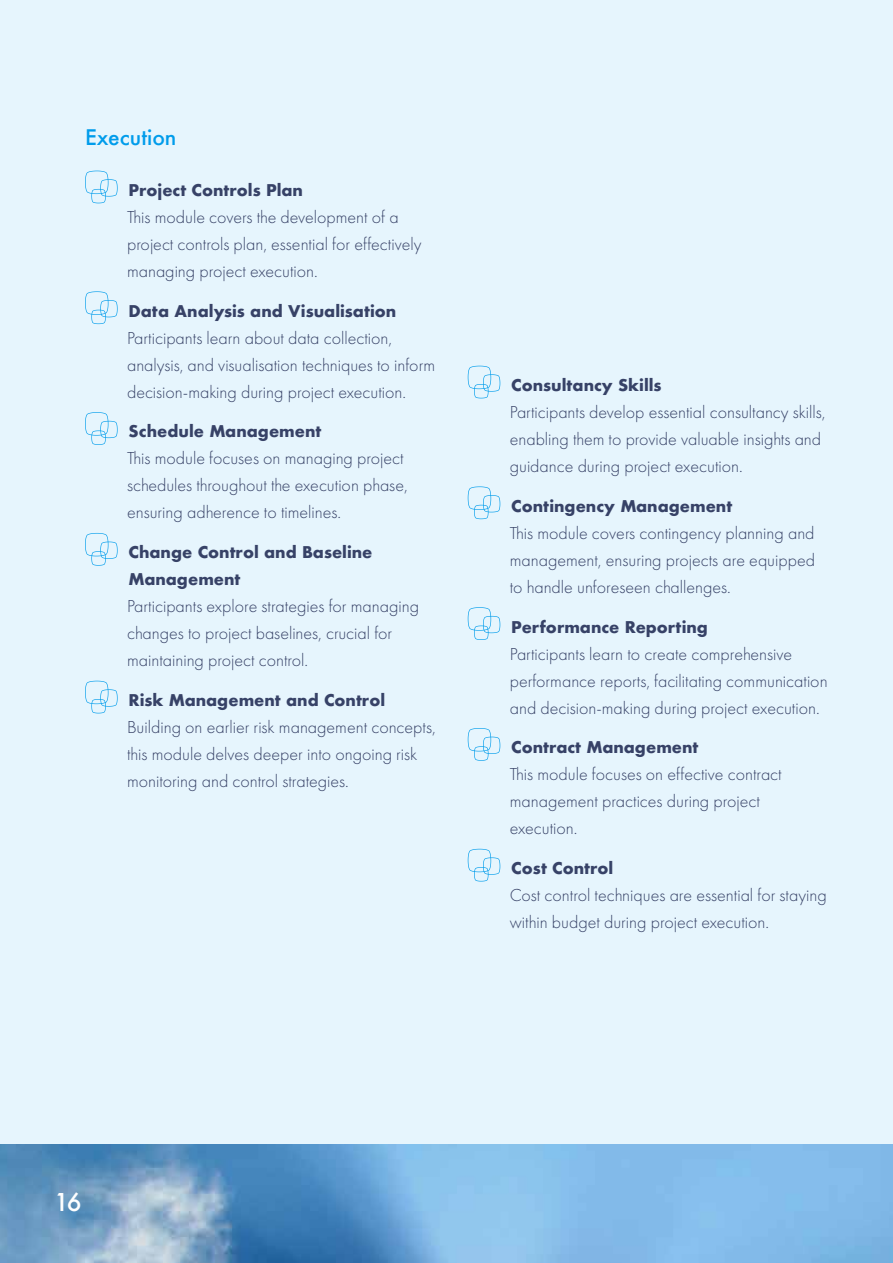
<style>
.page{position:relative;width:893px;height:1263px;background:#fff}
.page>*{position:absolute;margin:0;border:0;box-sizing:border-box;transform-origin:0 0}
.t1{font:500 24px "Futura";color:#fff}
.t2{font:500 21px "Futura";color:#009ceb}
.t3{font:300 18px/27px "Futura PT";color:#374267}
.t4{font:700 15.75px/27px "Futura";color:#374267}
</style>
<div class="page">
<img style="left:0;top:1144px;width:893px;height:119px">
<div style="left:0;top:0;width:893px;height:1144px;background:#e6f5fd"></div>
<svg style="left:85px;top:171px;width:33px;height:32px"></svg>
<svg style="left:85px;top:291px;width:33px;height:33px"></svg>
<svg style="left:85px;top:412px;width:33px;height:33px"></svg>
<svg style="left:85px;top:533px;width:33px;height:33px"></svg>
<svg style="left:85px;top:681px;width:33px;height:32px"></svg>
<svg style="left:468px;top:366px;width:32px;height:32px"></svg>
<svg style="left:468px;top:486px;width:32px;height:33px"></svg>
<svg style="left:468px;top:607px;width:32px;height:33px"></svg>
<svg style="left:468px;top:728px;width:32px;height:33px"></svg>
<svg style="left:468px;top:849px;width:32px;height:32px"></svg>
<p class="t2" style="left:85px;top:123px;width:93px">Execution</p>
<p class="t4" style="left:129px;top:176px;width:176px">Project Controls Plan</p>
<p class="t3" style="left:127px;top:204px;width:296px">This module covers the development of a project controls plan, essential for effectively managing project execution.</p>
<p class="t4" style="left:129px;top:297px;width:269px">Data Analysis and Visualisation</p>
<p class="t3" style="left:127px;top:324px;width:310px">Participants learn about data collection, analysis, and visualisation techniques to inform decision-making during project execution.</p>
<p class="t4" style="left:129px;top:418px;width:194px">Schedule Management</p>
<p class="t3" style="left:127px;top:445px;width:282px">This module focuses on managing project schedules throughout the execution phase, ensuring adherence to timelines.</p>
<p class="t4" style="left:129px;top:539px;width:245px">Change Control and Baseline<br>Management</p>
<p class="t3" style="left:127px;top:593px;width:293px">Participants explore strategies for managing changes to project baselines, crucial for maintaining project control.</p>
<p class="t4" style="left:129px;top:686px;width:258px">Risk Management and Control</p>
<p class="t3" style="left:127px;top:714px;width:310px">Building on earlier risk management concepts, this module delves deeper into ongoing risk monitoring and control strategies.</p>
<p class="t4" style="left:511px;top:371px;width:152px">Consultancy Skills</p>
<p class="t3" style="left:510px;top:399px;width:317px">Participants develop essential consultancy skills, enabling them to provide valuable insights and guidance during project execution.</p>
<p class="t4" style="left:511px;top:492px;width:222px">Contingency Management</p>
<p class="t3" style="left:510px;top:519px;width:307px;text-align:justify">This module covers contingency planning and management, ensuring projects are equipped to handle unforeseen challenges.</p>
<p class="t4" style="left:511px;top:613px;width:198px">Performance Reporting</p>
<p class="t3" style="left:510px;top:640px;width:319px">Participants learn to create comprehensive performance reports, facilitating communication and decision-making during project execution.</p>
<p class="t4" style="left:511px;top:734px;width:189px">Contract Management</p>
<p class="t3" style="left:510px;top:761px;width:273px">This module focuses on effective contract management practices during project execution.</p>
<p class="t4" style="left:511px;top:855px;width:104px">Cost Control</p>
<p class="t3" style="left:510px;top:882px;width:318px">Cost control techniques are essential for staying within budget during project execution.</p>
<h1 class="t1" style="left:54px;top:1185px;width:29px">16</h1>
</div>
